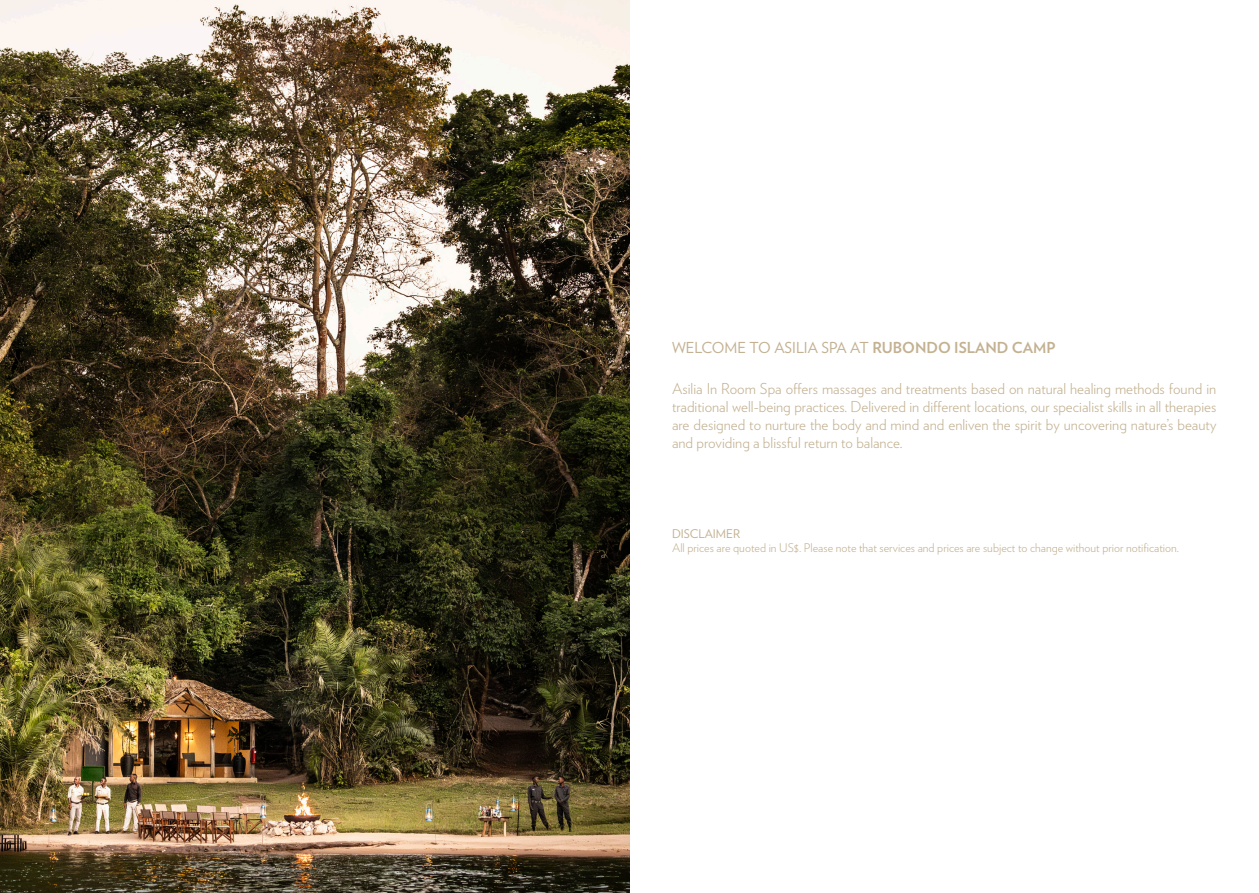
<style>
.page{position:relative;width:1259px;height:893px;background:#fff}
.page>*{position:absolute;margin:0;border:0;box-sizing:border-box;transform-origin:0 0}
.t1{font:15.15px "Verlag";color:#c3b191}
.t2{font:300 15px/18px "Verlag";color:#c3b191;text-align:justify}
.t3{font:300 12px "Verlag";color:#c3b191}
.t4{font:12px "Verlag";color:#c3b191}
.s1{font-weight:700}
</style>
<div class="page">
<img style="left:0;top:0;width:629px;height:893px">
<p class="t1" style="left:672px;top:336px;width:385px">WELCOME TO ASILIA SPA AT <span class="s1">RUBONDO ISLAND CAMP</span></p>
<p class="t2" style="left:672px;top:379px;width:546px">Asilia In Room Spa offers massages and treatments based on natural healing methods found in traditional well-being practices. Delivered in different locations, our specialist skills in all therapies are designed to nurture the body and mind and enliven the spirit by uncovering nature’s beauty and providing a blissful return to balance.</p>
<p class="t4" style="left:672px;top:525px;width:70px">DISCLAIMER</p>
<p class="t3" style="left:672px;top:539px;width:508px">All prices are quoted in US$. Please note that services and prices are subject to change without prior notification.</p>
</div>
